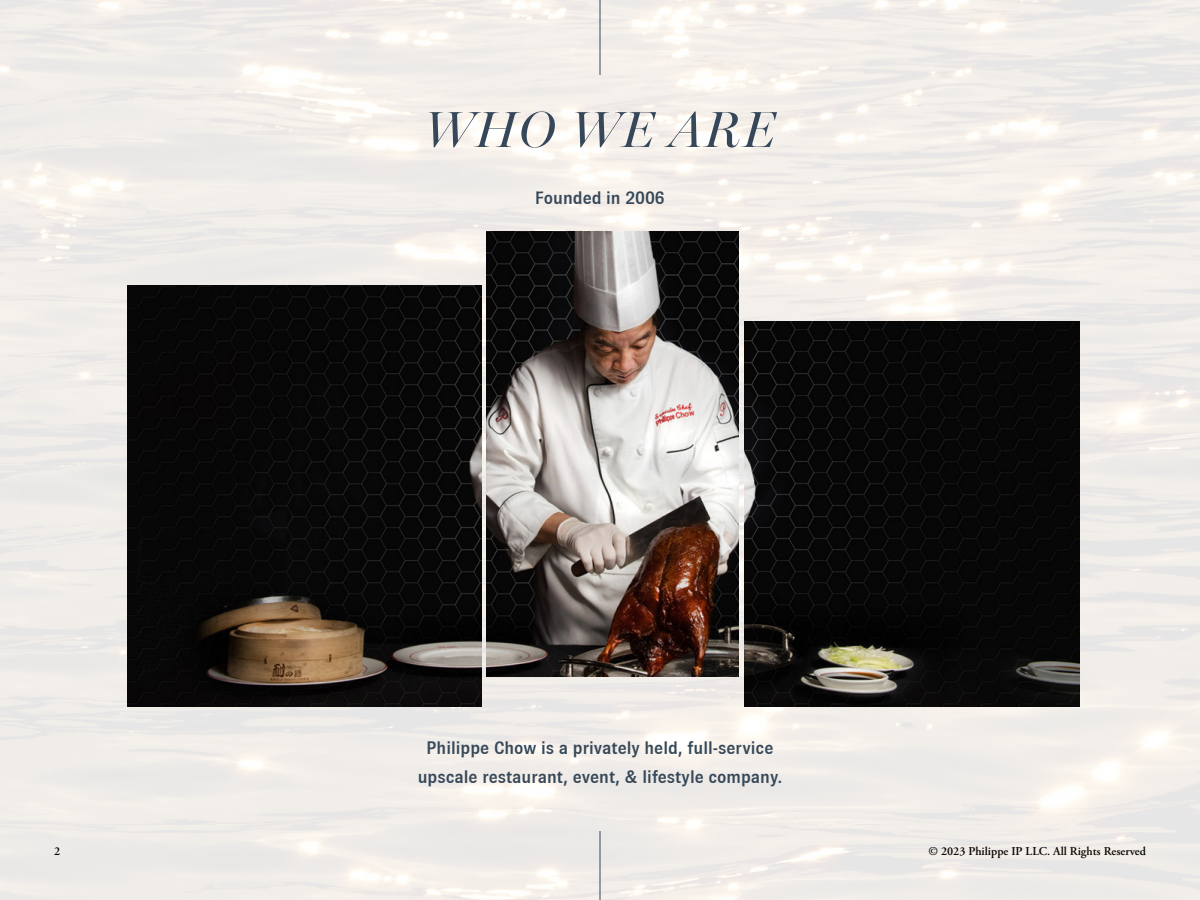
<style>
.page{position:relative;width:1200px;height:900px;background:#fff}
.page>*{position:absolute;margin:0;border:0;box-sizing:border-box;transform-origin:0 0}
.t1{font:italic 51px "Miller Banner";letter-spacing:.04em;color:#364759}
.t2{font:500 18px/28.5px "Brown";color:#364858;text-align:center}
.t3{font:600 12px "Adobe Garamond Pro";color:#000}
</style>
<div class="page">
<img style="left:0;top:0;width:1200px;height:900px">
<hr style="left:600px;top:0;width:1px;height:75px;background:#364759">
<hr style="left:600px;top:831px;width:1px;height:69px;background:#364759">
<img style="left:486px;top:231px;width:253px;height:445px">
<img style="left:128px;top:285px;width:354px;height:422px">
<img style="left:744px;top:321px;width:336px;height:385px">
<h1 class="t1" style="left:424px;top:99px;width:353px">WHO WE ARE</h1>
<p class="t2" style="left:535px;top:183px;width:131px">Founded in 2006</p>
<p class="t2" style="left:418px;top:734px;width:366px">Philippe Chow is a privately held, full-service upscale restaurant, event, &amp; lifestyle company.</p>
<p class="t3" style="left:54px;top:844px;width:8px">2</p>
<p class="t3" style="left:928px;top:844px;width:219px">© 2023 Philippe IP LLC. All Rights Reserved</p>
</div>
